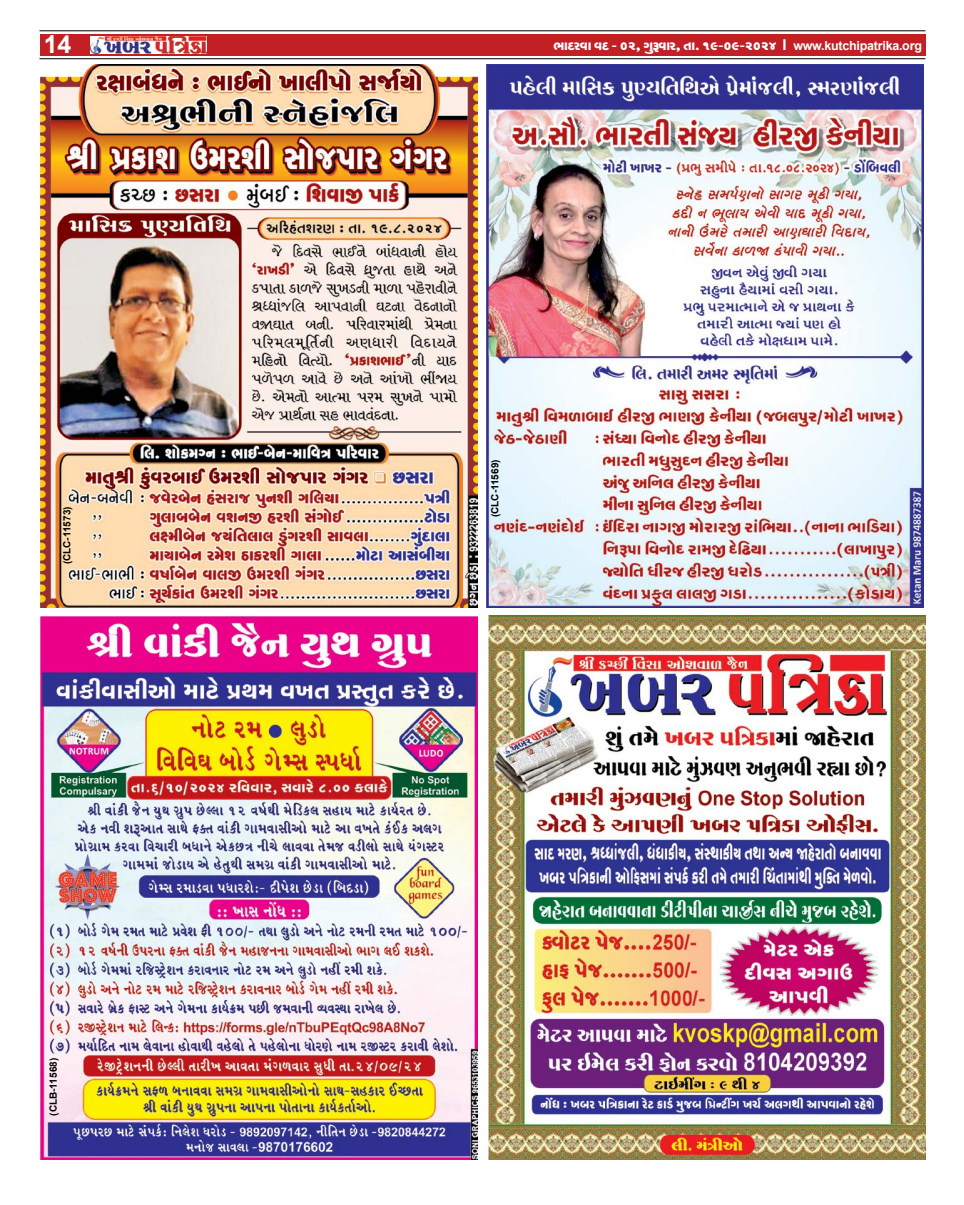
<style>
.page{position:relative;width:964px;height:1205px;background:#fff}
.page>*{position:absolute;margin:0;border:0;box-sizing:border-box;transform-origin:0 0}
.t1{font:700 25px "Arial";color:#fff}
.t2{font:15px "SHREE GUJ7";letter-spacing:-.02em;color:#fff}
.t3{font:700 10px "Arial";color:#000}
.s1{font-family:"Arial";font-weight:700}
.s2{font-family:"Arial";font-weight:700;font-size:12.5px}
</style>
<div class="page">
<div style="left:40px;top:34px;width:172px;height:21px;background:#c22025"></div>
<div style="left:212px;top:34px;width:714px;height:21px;background:#c22025"></div>
<hr style="left:39px;top:58px;width:886px;height:1px;background:#000">
<hr style="left:39px;top:30px;width:886px;height:1px;background:#000">
<img style="left:90px;top:36px;width:116px;height:17px">
<img style="left:487px;top:64px;width:437px;height:544px">
<img style="left:40px;top:65px;width:437px;height:543px">
<img style="left:488px;top:616px;width:437px;height:543px">
<img style="left:40px;top:616px;width:437px;height:543px">
<h1 class="t1" style="left:44px;top:27px;width:29px">14</h1>
<p class="t2" style="left:554px;top:38px;width:370px">cpv$fhp hv$ - 02, Nyê$hpf, sp. 19-09-2024 <span class="s1">I</span> <span class="s2">www.kutchipatrika.org</span></p>
<p class="t3" style="left:60px;top:564px;width:59px;rotate:-90deg">(CLC-11573)</p>
<p class="t3" style="left:46px;top:1116px;width:59px;rotate:-90deg">(CLB-11568)</p>
<p class="t3" style="left:488px;top:517px;width:59px;rotate:-90deg">(CLC-11569)</p>
</div>
